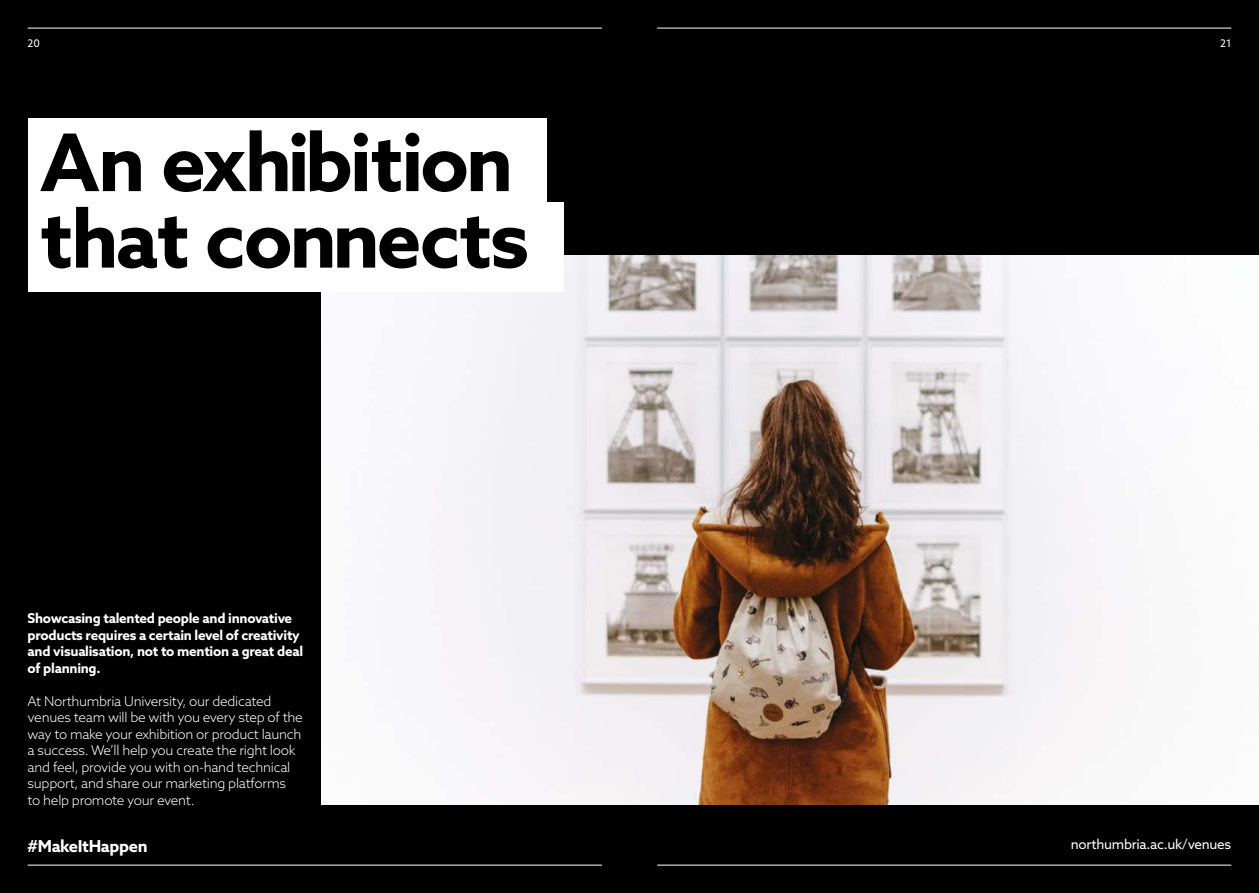
<style>
.page{position:relative;width:1259px;height:893px;background:#000}
.page>*{position:absolute;margin:0;border:0;box-sizing:border-box;transform-origin:0 0}
.t1{font:700 79.5px/76.5px "Azo Sans";letter-spacing:-.03em;color:#000}
.t2{font:700 16.5px "Azo Sans";letter-spacing:-.02em;color:#fff}
.t3{font:300 13.5px/16.5px "Azo Sans";letter-spacing:-.02em;color:#fff}
.t4{font:700 13.5px/16.5px "Azo Sans";letter-spacing:-.02em;color:#fff}
.t5{font:13.5px "Azo Sans";letter-spacing:-.02em;color:#fff}
.t6{font:10.5px "Azo Sans";color:#fff}
</style>
<div class="page">
<hr style="left:657px;top:865px;width:574px;height:1px;background:#fff">
<hr style="left:657px;top:28px;width:574px;height:1px;background:#fff">
<hr style="left:28px;top:865px;width:574px;height:1px;background:#fff">
<hr style="left:28px;top:28px;width:574px;height:1px;background:#fff">
<img style="left:321px;top:256px;width:938px;height:549px">
<div style="left:28px;top:119px;width:518px;height:89px;background:#fff"></div>
<div style="left:28px;top:202px;width:535px;height:89px;background:#fff"></div>
<p class="t6" style="left:28px;top:37px;width:14px">20</p>
<p class="t6" style="left:1220px;top:37px;width:13px">21</p>
<h1 class="t1" style="left:40px;top:123px;width:491px">An exhibition that connects</h1>
<p class="t4" style="left:28px;top:610px;width:277px">Showcasing talented people and innovative products requires a certain level of creativity and visualisation, not to mention a great deal of planning.</p>
<p class="t3" style="left:28px;top:692px;width:277px">At Northumbria University, our dedicated venues team will be with you every step of the way to make your exhibition or product launch a success. We’ll help you create the right look and feel, provide you with on-hand technical support, and share our marketing platforms<br>to help promote your event.</p>
<p class="t2" style="left:28px;top:835px;width:121px">#MakeItHappen</p>
<p class="t5" style="left:1071px;top:836px;width:162px">northumbria.ac.uk/venues</p>
</div>
